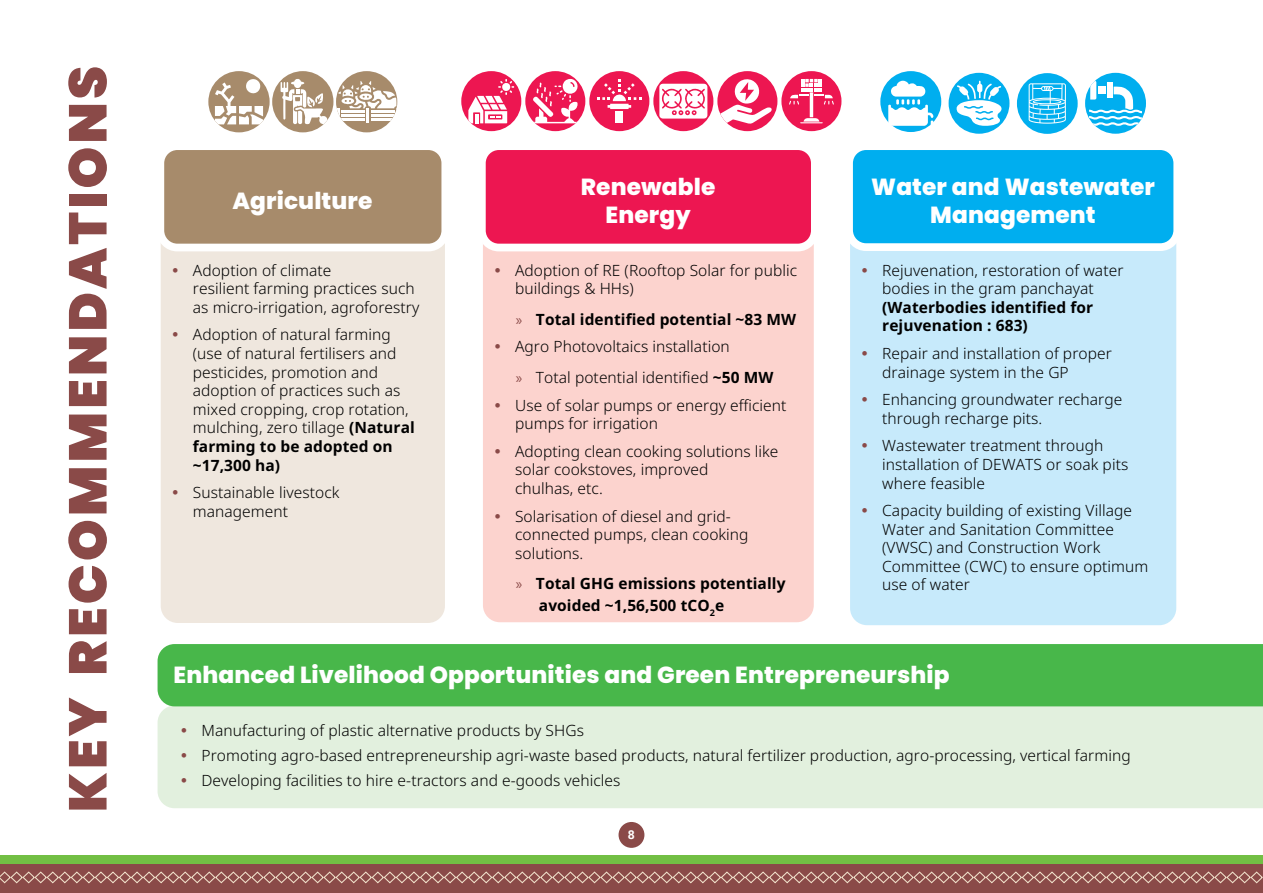
<style>
.page{position:relative;width:1263px;height:893px;background:#fff}
.page>*{position:absolute;margin:0;border:0;box-sizing:border-box;transform-origin:0 0}
.t1{font:900 53.1px "Poppins";letter-spacing:.06em;color:#8a4a48}
.t2{font:800 23.25px/27.9px "Poppins";letter-spacing:.005em;color:#fff;text-align:center}
.t3{font:300 15.45px/18.6px "Noto Sans";letter-spacing:.005em;color:#000}
.t4{font:700 15.45px/27.6px "Noto Sans";letter-spacing:.005em;color:#000}
.t5{font:700 12.15px "Roboto";color:#fff}
.s1{font-weight:700}
.s2{font-family:"Myriad Pro";font-weight:400;color:#8a4a48}
.s3{font-weight:300}
</style>
<div class="page">
<div style="left:618px;top:822px;width:26px;height:26px;background:#8a4a48;border-radius:50%"></div>
<div style="left:0;top:855px;width:1263px;height:38px;background:#72bf44"></div>
<div style="left:0;top:864px;width:1263px;height:29px;background:#8a4a48"></div>
<svg style="left:0;top:871px;width:1263px;height:13px"></svg>
<div style="left:158px;top:706px;width:1105px;height:102px;background:#e2f0de"></div>
<div style="left:161px;top:212px;width:284px;height:411px;background:#efe7de;border-radius:17px"></div>
<div style="left:483px;top:212px;width:331px;height:410px;background:#fcd3ce;border-radius:17px"></div>
<div style="left:850px;top:212px;width:326px;height:413px;background:#c7eafb;border-radius:17px"></div>
<div style="left:160px;top:146px;width:285px;height:102px;background:#a78b6b;border-radius:17px"></div>
<div style="left:156px;top:142px;width:293px;height:109px;border:8px solid #fff;border-radius:17px"></div>
<div style="left:482px;top:146px;width:333px;height:102px;background:#ed1651;border-radius:17px"></div>
<div style="left:478px;top:142px;width:341px;height:109px;border:8px solid #fff;border-radius:17px"></div>
<div style="left:849px;top:146px;width:328px;height:101px;background:#00aeef;border-radius:17px"></div>
<div style="left:845px;top:142px;width:336px;height:109px;border:8px solid #fff;border-radius:17px"></div>
<div style="left:158px;top:644px;width:1105px;height:62px;background:#48b74a"></div>
<div style="left:880px;top:71px;width:61px;height:61px;background:#00aeef;border-radius:50%"></div>
<svg style="left:888px;top:81px;width:45px;height:45px"></svg>
<div style="left:1085px;top:73px;width:61px;height:61px;background:#00aeef;border-radius:50%"></div>
<svg style="left:1089px;top:81px;width:53px;height:45px"></svg>
<div style="left:1107px;top:82px;width:5px;height:16px;background:#fff"></div>
<div style="left:1098px;top:86px;width:7px;height:8px;background:#fff"></div>
<div style="left:948px;top:73px;width:61px;height:61px;background:#00aeef;border-radius:50%"></div>
<svg style="left:957px;top:81px;width:44px;height:45px"></svg>
<div style="left:1017px;top:73px;width:61px;height:61px;background:#00aeef;border-radius:50%"></div>
<svg style="left:1029px;top:83px;width:37px;height:41px"></svg>
<div style="left:208px;top:71px;width:62px;height:61px;background:#a78b6b;border-radius:50%"></div>
<svg style="left:215px;top:78px;width:48px;height:46px"></svg>
<div style="left:272px;top:71px;width:61px;height:61px;background:#a78b6b;border-radius:50%"></div>
<svg style="left:281px;top:78px;width:46px;height:47px"></svg>
<div style="left:336px;top:71px;width:61px;height:61px;background:#a78b6b;border-radius:50%"></div>
<svg style="left:337px;top:81px;width:60px;height:42px"></svg>
<div style="left:461px;top:71px;width:60px;height:60px;background:#ed1651;border-radius:50%"></div>
<svg style="left:468px;top:79px;width:46px;height:44px"></svg>
<div style="left:717px;top:71px;width:60px;height:60px;background:#ed1651;border-radius:50%"></div>
<svg style="left:720px;top:78px;width:52px;height:46px"></svg>
<div style="left:525px;top:71px;width:60px;height:60px;background:#ed1651;border-radius:50%"></div>
<svg style="left:533px;top:79px;width:47px;height:44px"></svg>
<div style="left:781px;top:71px;width:60px;height:60px;background:#ed1651;border-radius:50%"></div>
<svg style="left:789px;top:79px;width:45px;height:44px"></svg>
<div style="left:589px;top:71px;width:60px;height:60px;background:#ed1651;border-radius:50%"></div>
<div style="left:615px;top:112px;width:8px;height:11px;background:#fff"></div>
<svg style="left:597px;top:79px;width:45px;height:30px"></svg>
<div style="left:653px;top:71px;width:60px;height:60px;background:#ed1651;border-radius:50%"></div>
<svg style="left:659px;top:84px;width:48px;height:35px;background:#fac9d6"></svg>
<svg style="left:182px;top:728px;width:4px;height:4px"></svg>
<svg style="left:182px;top:753px;width:4px;height:4px"></svg>
<svg style="left:182px;top:778px;width:4px;height:4px"></svg>
<h1 class="t1" style="left:57px;top:812px;width:748px;rotate:-90deg">KEY RECOMMENDATIONS</h1>
<h2 class="t2" style="left:233px;top:187px;width:141px">Agriculture</h2>
<p class="t3" style="left:193px;top:261px;width:228px">Adoption of climate<br>resilient farming practices such as micro-irrigation, agroforestry</p>
<p class="t3" style="left:193px;top:326px;width:223px">Adoption of natural farming (use of natural fertilisers and pesticides, promotion and adoption of practices such as mixed cropping, crop rotation, mulching, zero tillage <span class="s1">(Natural farming to be adopted on ~17,300 ha)</span></p>
<p class="t3" style="left:193px;top:484px;width:148px">Sustainable livestock management</p>
<h2 class="t2" style="left:581px;top:173px;width:136px">Renewable<br>Energy</h2>
<h2 class="t2" style="left:871px;top:173px;width:285px">Water and Wastewater<br>Management</h2>
<p class="t3" style="left:515px;top:261px;width:284px">Adoption of RE (Rooftop Solar for public buildings &amp; HHs)</p>
<p class="t4" style="left:515px;top:306px;width:283px"><span class="s2">»</span> Total identified potential ~83 MW<br><span class="s3">Agro Photovoltaics installation</span></p>
<p class="t3" style="left:515px;top:364px;width:273px;line-height:27.6px"><span class="s2">»</span> Total potential identified <span class="s1">~50 MW<br></span>Use of solar pumps or energy efficient</p>
<p class="t3" style="left:515px;top:410px;width:265px;line-height:27.6px">pumps for irrigation<br>Adopting clean cooking solutions like</p>
<p class="t3" style="left:515px;top:461px;width:195px">solar cookstoves, improved chulhas, etc.</p>
<p class="t3" style="left:515px;top:507px;width:235px">Solarisation of diesel and grid&shy;connected pumps, clean cooking solutions.</p>
<p class="t4" style="left:539px;top:573px;width:248px;line-height:21.8px;text-indent:-23px"><span class="s2">»</span> Total GHG emissions potentially avoided ~1,56,500 tCO<sub>2</sub>e</p>
<p class="t3" style="left:882px;top:261px;width:243px">Rejuvenation, restoration of water bodies in the gram panchayat</p>
<p class="t4" style="left:882px;top:298px;width:213px;line-height:18.6px">(Waterbodies identified for rejuvenation : 683)</p>
<p class="t3" style="left:882px;top:344px;width:231px">Repair and installation of proper drainage system in the GP</p>
<p class="t3" style="left:882px;top:390px;width:242px">Enhancing groundwater recharge through recharge pits.</p>
<p class="t3" style="left:882px;top:437px;width:248px">Wastewater treatment through installation of DEWATS or soak pits where feasible</p>
<p class="t3" style="left:882px;top:501px;width:268px">Capacity building of existing Village<br>Water and Sanitation Committee (VWSC) and Construction Work<br>Committee (CWC) to ensure optimum use of water</p>
<h2 class="t2" style="left:174px;top:661px;width:777px">Enhanced Livelihood Opportunities and Green Entrepreneurship</h2>
<p class="t3" style="left:202px;top:718px;width:930px;line-height:24.9px">Manufacturing of plastic alternative products by SHGs<br>Promoting agro-based entrepreneurship agri-waste based products, natural fertilizer production, agro-processing, vertical farming<br>Developing facilities to hire e-tractors and e-goods vehicles</p>
<p class="t5" style="left:628px;top:826px;width:9px">8</p>
</div>
